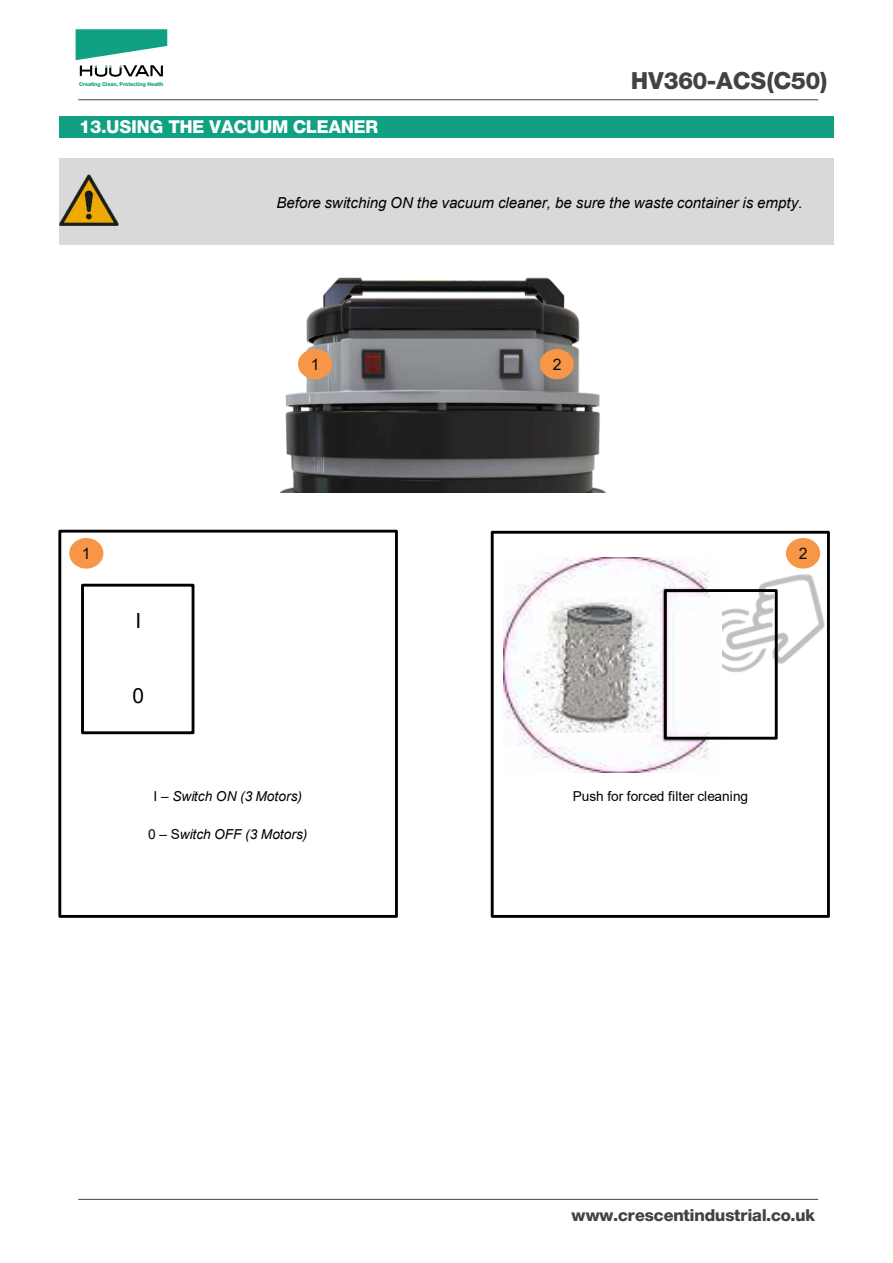
<style>
.page{position:relative;width:893px;height:1263px;background:#fff}
.page>*{position:absolute;margin:0;border:0;box-sizing:border-box;transform-origin:0 0}
.t1{font:800 23.85px "Neue Helvetica BQ";color:#424143}
.t2{font:20.85px "Arial";color:#000}
.t3{font:800 18px "Neue Helvetica BQ";color:#fff}
.t4{font:800 16.8px "Neue Helvetica BQ";color:#424143}
.t5{font:15.9px "Arial";color:#0d0d0d}
.t6{font:italic 15.15px "Arial";letter-spacing:-.005em;color:#000}
.t7{font:italic 13.65px "Arial";letter-spacing:.005em;color:#000}
.t8{font:13.65px "Arial";color:#000}
.t9{font:800 5.4px "Neue Helvetica BQ";color:#0ea081;scale:.96 1}
.s1{font-style:normal}
</style>
<div class="page">
<hr style="left:78px;top:1199px;width:740px;height:1px;background:#424143">
<hr style="left:78px;top:99px;width:740px;height:1px;background:#424143">
<svg style="left:76px;top:29px;width:91px;height:48px"></svg>
<div style="left:60px;top:117px;width:774px;height:21px;background:#0fa181"></div>
<img style="left:280px;top:277px;width:326px;height:215px">
<div style="left:81px;top:584px;width:113px;height:150px;border:3px solid #000"></div>
<div style="left:60px;top:159px;width:774px;height:86px;background:#d9d9d9"></div>
<img style="left:60px;top:174px;width:59px;height:52px">
<div style="left:58px;top:530px;width:340px;height:388px;border:3px solid #000"></div>
<div style="left:491px;top:531px;width:339px;height:387px;border:3px solid #000"></div>
<div style="left:298px;top:349px;width:34px;height:30px;background:#f79646;border-radius:50%"></div>
<div style="left:540px;top:349px;width:34px;height:30px;background:#f79646;border-radius:50%"></div>
<div style="left:69px;top:538px;width:34px;height:31px;background:#f79646;border-radius:50%"></div>
<div style="left:786px;top:538px;width:34px;height:31px;background:#f79646;border-radius:50%"></div>
<img style="left:722px;top:543px;width:108px;height:159px">
<img style="left:504px;top:557px;width:206px;height:215px">
<div style="left:664px;top:589px;width:114px;height:151px;border:3px solid #000"></div>
<p class="t9" style="left:79px;top:81px;width:90px">Creating Clean, Protecting Health</p>
<h1 class="t1" style="left:631px;top:65px;width:198px">HV360-ACS(C50)</h1>
<p class="t3" style="left:80px;top:115px;width:300px">13.USING THE VACUUM CLEANER</p>
<p class="t6" style="left:276px;top:193px;width:528px">Before switching ON the vacuum cleaner, be sure the waste container is empty.</p>
<p class="t5" style="left:311px;top:354px;width:10px">1</p>
<p class="t5" style="left:553px;top:354px;width:10px">2</p>
<p class="t5" style="left:82px;top:543px;width:10px">1</p>
<p class="t5" style="left:799px;top:543px;width:10px">2</p>
<h2 class="t2" style="left:135px;top:606px;width:7px">I</h2>
<h2 class="t2" style="left:133px;top:682px;width:13px">0</h2>
<p class="t7" style="left:154px;top:787px;width:150px"><span class="s1">I –</span> Switch ON (3 Motors)</p>
<p class="t7" style="left:148px;top:826px;width:161px"><span class="s1">0 – S</span>witch OFF (3 Motors)</p>
<p class="t8" style="left:573px;top:786px;width:177px">Push for forced filter cleaning</p>
<p class="t4" style="left:572px;top:1204px;width:245px">www.crescentindustrial.co.uk</p>
</div>
